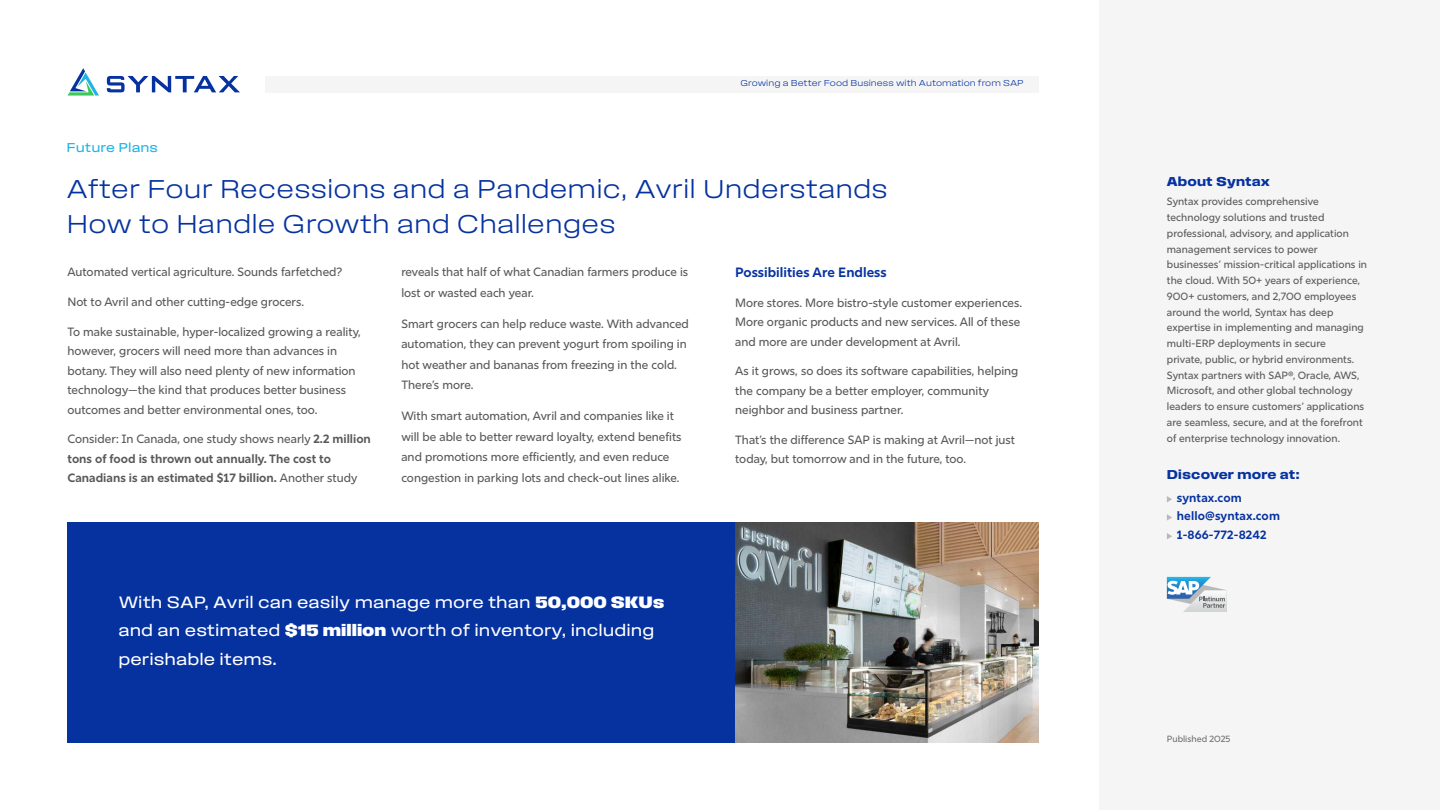
<style>
.page{position:relative;width:1440px;height:810px;background:#fff}
.page>*{position:absolute;margin:0;border:0;box-sizing:border-box;transform-origin:0 0}
.title_36{font:27px/34.5px "Field Gothic No.71 Light Wide";color:#0632a0}
.t1{font:17.25px/28.5px "Field Gothic No.72 Reg Wide";color:#fff}
.t2{font:13.5px "Field Gothic No.74 Demi Wide";letter-spacing:.01em;color:#0632a0}
.blue_subtitle{font:700 13.5px "Rig Sans";color:#0632a0}
.blue_subtitle-2{font:13.5px "Field Gothic No.72 Reg Wide";color:#1eb4e6}
.text{font:500 12px/19.5px "Rig Sans";color:#57585a}
.text-2{font:700 12px/19.5px "Rig Sans";color:#57585a}
.t3{font:700 12px "Rig Sans";letter-spacing:.01em;color:#0632a0}
.t4{font:500 10.5px/15.8px "Rig Sans";letter-spacing:.005em;color:#57585a}
.t5{font:9px "Field Gothic No.71 Light Wide";color:#0632a0}
.t6{font:500 9px "Rig Sans";color:#707070}
.s1{font-weight:500}
.s2{font-family:"Field Gothic No.75 Bold Wide"}
</style>
<div class="page">
<div style="left:265px;top:76px;width:774px;height:17px;background:#f5f5f5"></div>
<svg style="left:67px;top:68px;width:32px;height:28px"></svg>
<svg style="left:107px;top:76px;width:133px;height:16px"></svg>
<div style="left:1099px;top:0;width:341px;height:810px;background:#f5f5f5"></div>
<div style="left:68px;top:522px;width:971px;height:220px;background:#0632a0"></div>
<svg style="left:1167px;top:577px;width:60px;height:35px"></svg>
<svg style="left:1167px;top:514px;width:5px;height:7px"></svg>
<svg style="left:1167px;top:496px;width:5px;height:6px"></svg>
<svg style="left:1167px;top:533px;width:5px;height:6px"></svg>
<img style="left:735px;top:522px;width:304px;height:220px">
<p class="t5" style="left:740px;top:78px;width:285px">Growing a Better Food Business with Automation from SAP</p>
<p class="blue_subtitle-2" style="left:67px;top:140px;width:93px">Future Plans</p>
<p class="title_36" style="left:67px;top:171px;width:823px">After Four Recessions and a Pandemic, Avril Understands<br>How to Handle Growth and Challenges</p>
<p class="text" style="left:68px;top:262px;width:276px">Automated vertical agriculture. Sounds farfetched?</p>
<p class="text" style="left:68px;top:292px;width:238px">Not to Avril and other cutting-edge grocers.</p>
<p class="text" style="left:68px;top:322px;width:295px">To make sustainable, hyper-localized growing a reality, however, grocers will need more than advances in botany. They will also need plenty of new information technology—the kind that produces better business outcomes and better environmental ones, too.</p>
<p class="text-2" style="left:68px;top:429px;width:305px"><span class="s1">Consider: In Canada, one study shows nearly</span> 2.2 million tons of food is thrown out annually. The cost to<br>Canadians is an estimated $17 billion. <span class="s1">Another study</span></p>
<p class="text" style="left:401px;top:262px;width:288px;line-height:20.5px">reveals that half of what Canadian farmers produce is lost or wasted each year.</p>
<p class="text" style="left:401px;top:313px;width:289px;line-height:20.5px">Smart grocers can help reduce waste. With advanced automation, they can prevent yogurt from spoiling in hot weather and bananas from freezing in the cold.<br>There’s more.</p>
<p class="text" style="left:401px;top:406px;width:282px;line-height:20.5px">With smart automation, Avril and companies like it will be able to better reward loyalty, extend benefits and promotions more efficiently, and even reduce congestion in parking lots and check-out lines alike.</p>
<p class="t1" style="left:118px;top:588px;width:548px">With SAP, Avril can easily manage more than <span class="s2">50,000 SKUs </span>and an estimated <span class="s2">$15 million</span> worth of inventory, including perishable items.</p>
<p class="blue_subtitle" style="left:735px;top:264px;width:153px">Possibilities Are Endless</p>
<p class="text" style="left:735px;top:293px;width:288px">More stores. More bistro-style customer experiences.<br>More organic products and new services. All of these and more are under development at Avril.</p>
<p class="text" style="left:735px;top:361px;width:285px">As it grows, so does its software capabilities, helping the company be a better employer, community neighbor and business partner.</p>
<p class="text" style="left:735px;top:430px;width:282px">That’s the difference SAP is making at Avril—not just today, but tomorrow and in the future, too.</p>
<p class="t2" style="left:1167px;top:174px;width:105px">About Syntax</p>
<p class="t4" style="left:1167px;top:194px;width:202px">Syntax provides comprehensive technology solutions and trusted professional, advisory, and application management services to power businesses’ mission-critical applications in the cloud. With 50+ years of experience, 900+ customers, and 2,700 employees around the world, Syntax has deep expertise in implementing and managing multi-ERP deployments in secure<br>private, public, or hybrid environments.<br>Syntax partners with SAP®, Oracle, AWS, Microsoft, and other global technology leaders to ensure customers’ applications are seamless, secure, and at the forefront of enterprise technology innovation.</p>
<p class="t2" style="left:1167px;top:467px;width:135px">Discover more at:</p>
<p class="t3" style="left:1177px;top:490px;width:67px">syntax.com</p>
<p class="t3" style="left:1177px;top:509px;width:105px">hello@syntax.com</p>
<p class="t3" style="left:1177px;top:528px;width:92px">1-866-772-8242</p>
<p class="t6" style="left:1167px;top:734px;width:65px">Published 2025</p>
</div>
